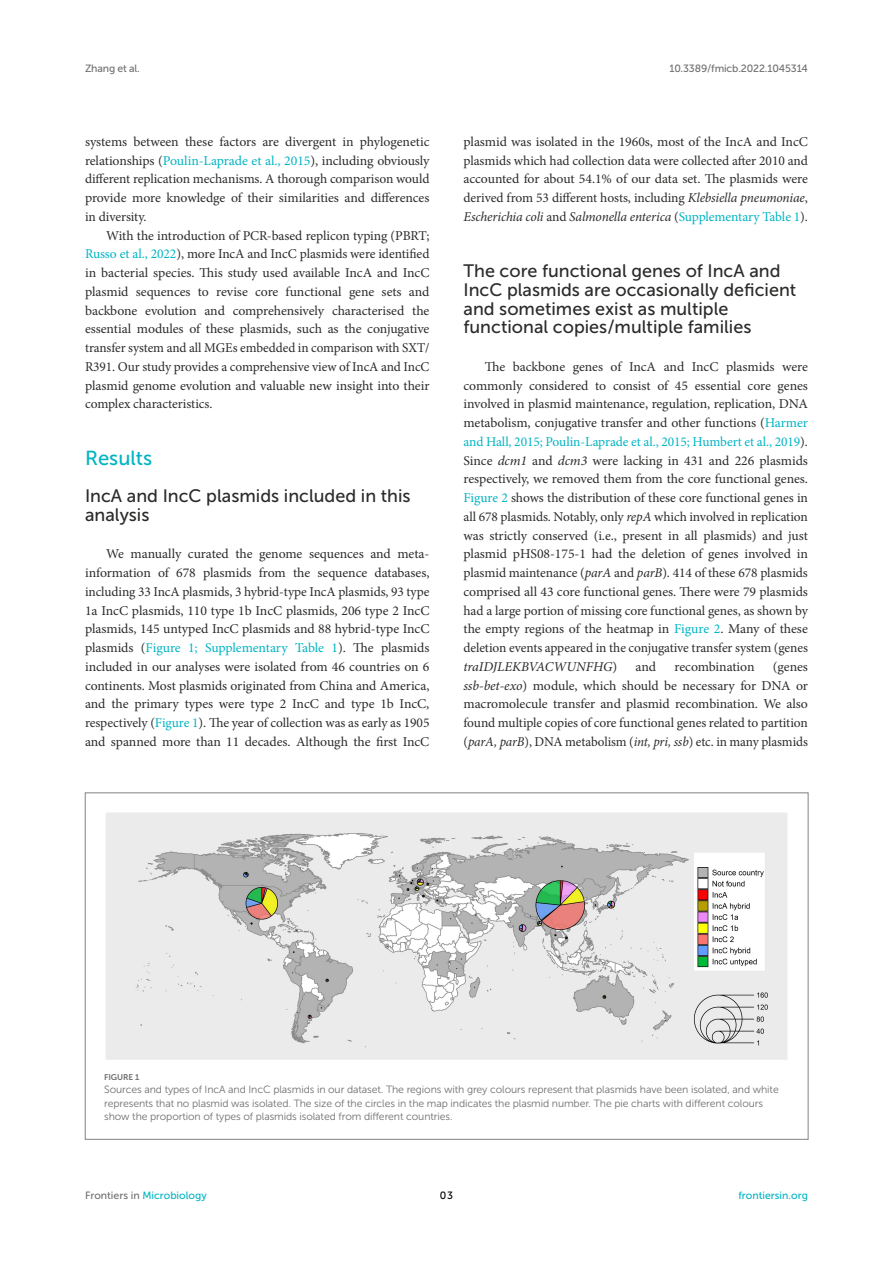
<style>
.page{position:relative;width:893px;height:1263px;background:#fff}
.page>*{position:absolute;margin:0;border:0;box-sizing:border-box;transform-origin:0 0}
.HEAD_1{font:20.25px "Museo Sans 500";color:#00b4c4}
.HEAD_2{font:18px/18.8px "Museo Sans 500";color:#2b2b2a}
.HEAD_2_after_HEAD_1{font:18px/18.8px "Museo Sans 500";color:#2b2b2a}
.TEXT_FLUSH{font:13.5px/18.8px "Minion Pro";letter-spacing:-.005em;color:#2b2b2a;text-align:justify}
.TEXT{font:13.5px/18.8px "Minion Pro";letter-spacing:-.005em;color:#2b2b2a;text-align:justify}
.FIG_LEG{font:10.5px/13.5px "Museo Sans 300";letter-spacing:-.01em;color:#706f70}
.t1{font:10.5px "Museo Sans 500";color:#00b4c4}
.t2{font:10.5px "Museo Sans 500";letter-spacing:-.015em;color:#706f70}
.t3{font:10.5px "Museo Sans 500";color:#000}
.FIG_HD{font:8.25px "Museo Sans 700";letter-spacing:-.01em;color:#706f70}
.s1{color:#00b4c4}
.s2{color:#00b9c9}
.s3{font-style:italic}
.s4{color:#706f70}
</style>
<div class="page">
<img style="left:106px;top:812px;width:682px;height:248px">
<p class="t2" style="left:85px;top:63px;width:56px">Zhang et al.</p>
<p class="t2" style="left:669px;top:63px;width:140px">10.3389/fmicb.2022.1045314</p>
<p class="TEXT" style="left:85px;top:132px;width:346px">systems between these factors are divergent in phylogenetic relationships (<span class="s1">Poulin-Laprade et al., 2015</span>), including obviously different replication mechanisms. A thorough comparison would provide more knowledge of their similarities and differences in diversity.</p>
<p class="TEXT" style="left:85px;top:226px;width:346px;text-indent:21px">With the introduction of PCR-based replicon typing (PBRT; <span class="s1">Russo et al., 2022</span>), more IncA and IncC plasmids were identified in bacterial species. This study used available IncA and IncC plasmid sequences to revise core functional gene sets and backbone evolution and comprehensively characterised the essential modules of these plasmids, such as the conjugative transfer system and all MGEs embedded in comparison with SXT/ R391. Our study provides a comprehensive view of IncA and IncC plasmid genome evolution and valuable new insight into their complex characteristics.</p>
<p class="HEAD_1" style="left:85px;top:446px;width:69px">Results</p>
<p class="HEAD_2_after_HEAD_1" style="left:85px;top:486px;width:327px">IncA and IncC plasmids included in this analysis</p>
<p class="TEXT_FLUSH" style="left:85px;top:545px;width:346px;text-indent:21px">We manually curated the genome sequences and meta&shy;information of 678 plasmids from the sequence databases, including 33 IncA plasmids, 3 hybrid-type IncA plasmids, 93 type 1a IncC plasmids, 110 type 1b IncC plasmids, 206 type 2 IncC plasmids, 145 untyped IncC plasmids and 88 hybrid-type IncC plasmids (<span class="s1">Figure 1</span><span class="s2">;</span> <span class="s1">Supplementary Table 1</span>). The plasmids included in our analyses were isolated from 46 countries on 6 continents. Most plasmids originated from China and America, and the primary types were type 2 IncC and type 1b IncC, respectively (<span class="s1">Figure 1</span>). The year of collection was as early as 1905 and spanned more than 11 decades. Although the first IncC</p>
<p class="TEXT_FLUSH" style="left:463px;top:132px;width:346px">plasmid was isolated in the 1960s, most of the IncA and IncC plasmids which had collection data were collected after 2010 and accounted for about 54.1% of our data set. The plasmids were derived from 53 different hosts, including <span class="s3">Klebsiella pneumoniae</span>, <span class="s3">Escherichia coli</span> and <span class="s3">Salmonella enterica</span> (<span class="s1">Supplementary Table 1</span>).</p>
<p class="HEAD_2" style="left:463px;top:261px;width:334px">The core functional genes of IncA and IncC plasmids are occasionally deficient and sometimes exist as multiple functional copies/multiple families</p>
<p class="TEXT_FLUSH" style="left:463px;top:357px;width:346px;text-indent:21px">The backbone genes of IncA and IncC plasmids were commonly considered to consist of 45 essential core genes involved in plasmid maintenance, regulation, replication, DNA metabolism, conjugative transfer and other functions (<span class="s1">Harmer and Hall, 2015; Poulin-Laprade et al., 2015; Humbert et al., 2019</span>).<br>Since <span class="s3">dcm1</span> and <span class="s3">dcm3</span> were lacking in 431 and 226 plasmids respectively, we removed them from the core functional genes.<br><span class="s1">Figure 2</span> shows the distribution of these core functional genes in all 678 plasmids. Notably, only <span class="s3">repA</span> which involved in replication was strictly conserved (i.e., present in all plasmids) and just plasmid pHS08-175-1 had the deletion of genes involved in plasmid maintenance (<span class="s3">parA</span> and <span class="s3">parB</span>). 414 of these 678 plasmids comprised all 43 core functional genes. There were 79 plasmids had a large portion of missing core functional genes, as shown by the empty regions of the heatmap in <span class="s1">Figure 2</span>. Many of these deletion events appeared in the conjugative transfer system (genes <span class="s3">traIDJLEKBVACWUNFHG</span>)</p>
<p class="TEXT_FLUSH" style="left:636px;top:657px;width:22px">and</p>
<p class="TEXT_FLUSH" style="left:674px;top:657px;width:81px">recombination</p>
<p class="TEXT_FLUSH" style="left:463px;top:657px;width:346px;text-indent:309px">(genes <span class="s3">ssb-bet-exo</span>) module, which should be necessary for DNA or macromolecule transfer and plasmid recombination. We also found multiple copies of core functional genes related to partition (<span class="s3">parA, parB</span>), DNA metabolism (<span class="s3">int, pri, ssb</span>) etc. in many plasmids</p>
<p class="FIG_HD" style="left:104px;top:1072px;width:37px">FIGURE 1</p>
<p class="FIG_LEG" style="left:104px;top:1083px;width:676px">Sources and types of IncA and IncC plasmids in our dataset. The regions with grey colours represent that plasmids have been isolated, and white represents that no plasmid was isolated. The size of the circles in the map indicates the plasmid number. The pie charts with different colours show the proportion of types of plasmids isolated from different countries.</p>
<p class="t1" style="left:85px;top:1190px;width:123px"><span class="s4">Frontiers in</span> Microbiology</p>
<p class="t3" style="left:440px;top:1190px;width:15px">03</p>
<p class="t1" style="left:738px;top:1190px;width:71px">frontiersin.org</p>
</div>
